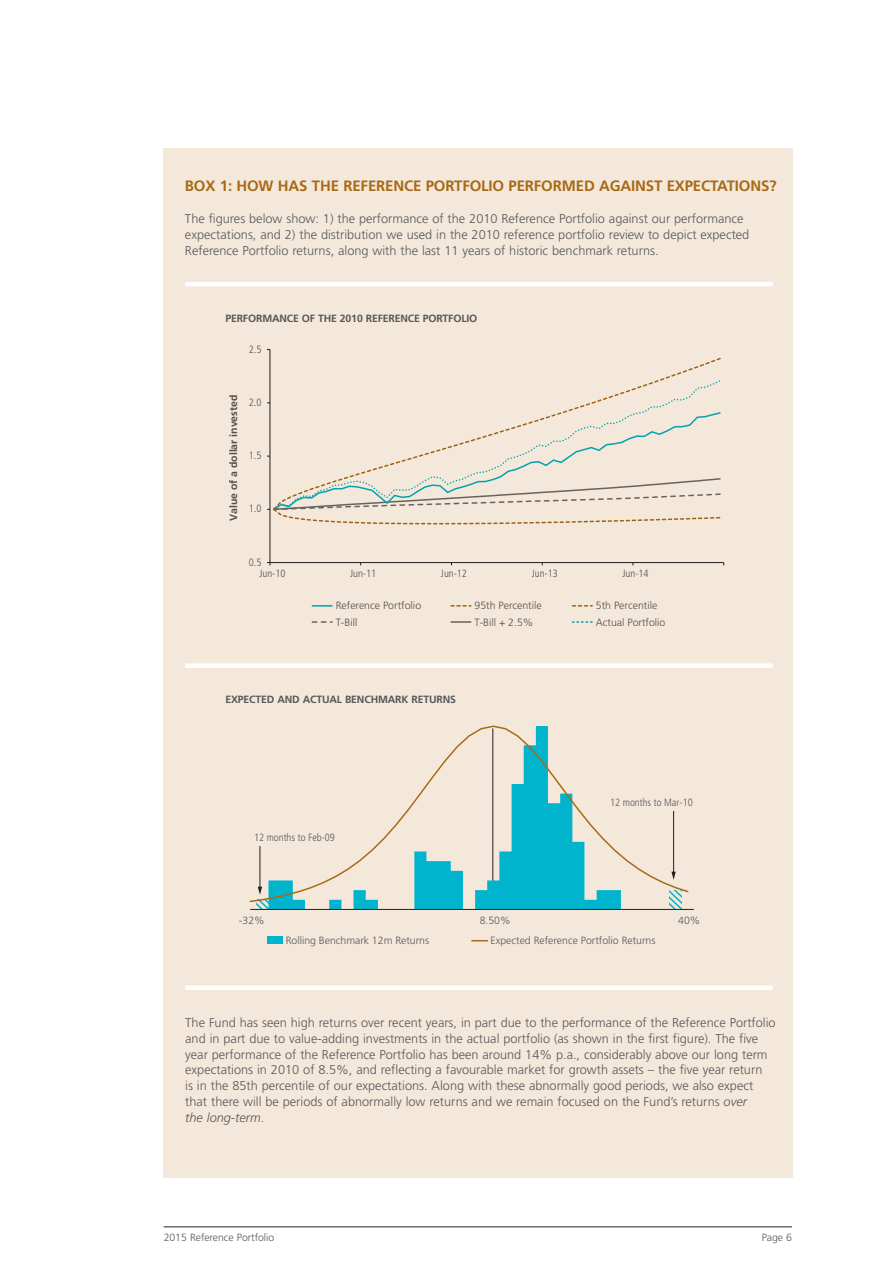
<style>
.page{position:relative;width:893px;height:1263px;background:#fff}
.page>*{position:absolute;margin:0;border:0;box-sizing:border-box;transform-origin:0 0}
.Subhead-1{font:700 15px "Frutiger";letter-spacing:-.01em;color:#a76a16}
.Body{font:300 12.75px/15.8px "Frutiger";color:#57585a}
.t1{font:300 10.5px "Frutiger";color:#57585a}
.Subhead_2{font:700 10.5px "Frutiger";letter-spacing:-.015em;color:#57585a}
.t2{font:300 condensed 10.5px "Frutiger";color:#57585a}
.s1{font-style:italic}
</style>
<div class="page">
<hr style="left:164px;top:1226px;width:628px;height:1px;background:#231f20">
<div style="left:164px;top:149px;width:629px;height:1029px;background:#f4e8da"></div>
<hr style="left:185px;top:282px;width:588px;height:4px;background:#fff">
<div style="left:185px;top:663px;width:588px;height:5px;background:#fff"></div>
<div style="left:185px;top:985px;width:588px;height:5px;background:#fff"></div>
<hr style="left:270px;top:349px;width:1px;height:214px;background:#231f20">
<hr style="left:270px;top:562px;width:454px;height:1px;background:#231f20">
<svg style="left:267px;top:411px;width:454px;height:114px"></svg>
<svg style="left:272px;top:379px;width:449px;height:132px"></svg>
<hr style="left:312px;top:605px;width:20px;height:2px;background:#00b4cd">
<svg style="left:451px;top:605px;width:20px;height:2px"></svg>
<svg style="left:572px;top:605px;width:20px;height:2px"></svg>
<svg style="left:312px;top:621px;width:20px;height:2px"></svg>
<hr style="left:451px;top:621px;width:20px;height:2px;background:#6c6d70">
<svg style="left:572px;top:621px;width:20px;height:2px"></svg>
<svg style="left:669px;top:903px;width:13px;height:6px"></svg>
<svg style="left:268px;top:903px;width:353px;height:6px;fill:#00b4cd"></svg>
<hr style="left:250px;top:909px;width:444px;height:1px;background:#231f20">
<svg style="left:249px;top:725px;width:440px;height:178px"></svg>
<div style="left:267px;top:936px;width:16px;height:7px;background:#00b4cd"></div>
<svg style="left:472px;top:940px;width:15px;height:1px"></svg>
<hr style="left:260px;top:846px;width:1px;height:42px;background:#231f20">
<svg style="left:256px;top:887px;width:12px;height:22px"></svg>
<hr style="left:673px;top:811px;width:1px;height:62px;background:#231f20">
<svg style="left:671px;top:872px;width:5px;height:8px"></svg>
<p class="Subhead-1" style="left:185px;top:177px;width:593px">BOX 1: HOW HAS THE REFERENCE PORTFOLIO PERFORMED AGAINST EXPECTATIONS?</p>
<p class="Body" style="left:185px;top:211px;width:566px">The figures below show: 1) the performance of the 2010 Reference Portfolio against our performance expectations, and 2) the distribution we used in the 2010 reference portfolio review to depict expected<br>Reference Portfolio returns, along with the last 11 years of historic benchmark returns.</p>
<p class="Subhead_2" style="left:225px;top:312px;width:253px">PERFORMANCE OF THE 2010 REFERENCE PORTFOLIO</p>
<p class="t2" style="left:249px;top:343px;width:14px">2.5</p>
<p class="Subhead_2" style="left:227px;top:521px;width:127px;rotate:-90deg">Value of a dollar invested</p>
<p class="t2" style="left:249px;top:396px;width:14px">2.0</p>
<p class="t2" style="left:249px;top:449px;width:14px">1.5</p>
<p class="t2" style="left:249px;top:503px;width:14px">1.0</p>
<p class="t2" style="left:249px;top:556px;width:14px">0.5</p>
<p class="t2" style="left:259px;top:567px;width:28px">Jun-10</p>
<p class="t2" style="left:350px;top:567px;width:28px">Jun-11</p>
<p class="t2" style="left:441px;top:567px;width:28px">Jun-12</p>
<p class="t2" style="left:532px;top:567px;width:28px">Jun-13</p>
<p class="t2" style="left:622px;top:567px;width:28px">Jun-14</p>
<p class="t1" style="left:336px;top:600px;width:87px">Reference Portfolio</p>
<p class="t1" style="left:474px;top:600px;width:69px">95th Percentile</p>
<p class="t1" style="left:596px;top:600px;width:63px">5th Percentile</p>
<p class="t1" style="left:336px;top:616px;width:23px">T-Bill</p>
<p class="t1" style="left:474px;top:616px;width:60px">T-Bill + 2.5%</p>
<p class="t1" style="left:596px;top:616px;width:71px">Actual Portfolio</p>
<p class="Subhead_2" style="left:225px;top:693px;width:232px">EXPECTED AND ACTUAL BENCHMARK RETURNS</p>
<p class="t2" style="left:254px;top:831px;width:82px">12 months to Feb-09</p>
<p class="t2" style="left:610px;top:796px;width:84px">12 months to Mar-10</p>
<p class="t1" style="left:239px;top:914px;width:27px">-32%</p>
<p class="t1" style="left:480px;top:914px;width:32px">8.50%</p>
<p class="t1" style="left:678px;top:914px;width:24px">40%</p>
<p class="t1" style="left:286px;top:935px;width:145px">Rolling Benchmark 12m Returns</p>
<p class="t1" style="left:491px;top:935px;width:166px">Expected Reference Portfolio Returns</p>
<p class="Body" style="left:185px;top:1015px;width:592px">The Fund has seen high returns over recent years, in part due to the performance of the Reference Portfolio and in part due to value-adding investments in the actual portfolio (as shown in the first figure). The five year performance of the Reference Portfolio has been around 14% p.a., considerably above our long term expectations in 2010 of 8.5%, and reflecting a favourable market for growth assets – the five year return<br>is in the 85th percentile of our expectations. Along with these abnormally good periods, we also expect that there will be periods of abnormally low returns and we remain focused on the Fund’s returns <span class="s1">over<br>the long-term</span>.</p>
<p class="t1" style="left:164px;top:1232px;width:112px">2015 Reference Portfolio</p>
<p class="t1" style="left:762px;top:1232px;width:32px">Page 6</p>
</div>
